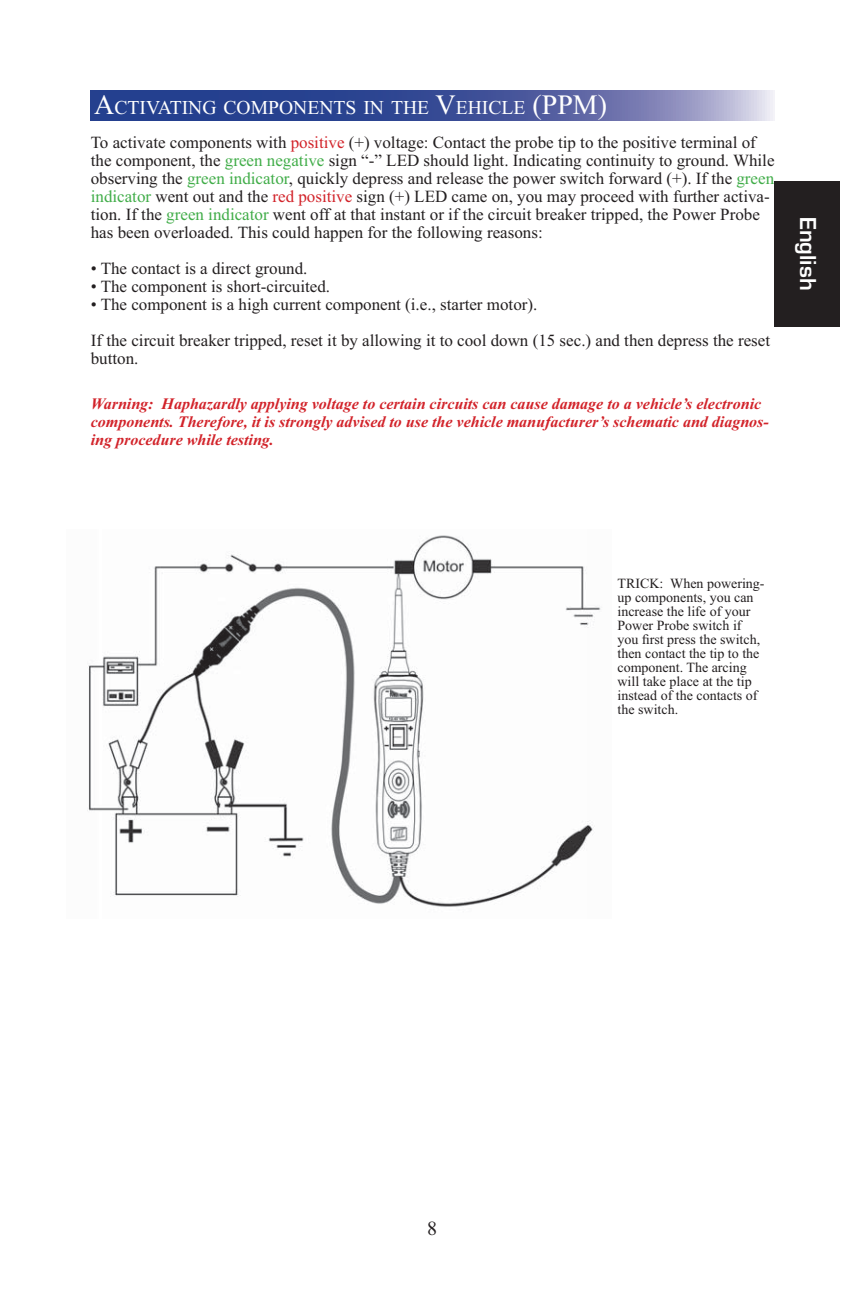
<style>
.page{position:relative;width:864px;height:1296px;background:#fff}
.page>*{position:absolute;margin:0;border:0;box-sizing:border-box;transform-origin:0 0}
.t1{font:700 24px "Eurostile";color:#fff}
.t2{font:20px "Times New Roman";color:#231f20}
.t3{font:19.6px "Times New Roman";color:#fff}
.t4{font:17px/18px "Times New Roman";color:#231f20}
.t5{font:italic 700 16px/18px "Times New Roman";color:#d2232a}
.t6{font:14px/14px "Times New Roman";color:#231f20}
.s1{font-size:28px}
.s2{color:#d2232a}
.s3{color:#41ad49}
</style>
<div class="page">
<svg style="left:90px;top:90px;width:685px;height:31px;background:#4e5ea0"></svg>
<img style="left:87px;top:535px;width:514px;height:372px">
<div style="left:774px;top:181px;width:66px;height:145px;background:#231f20"></div>
<p class="t3" style="left:94px;top:100px;width:514px"><span class="s1">A</span>CTIVATING COMPONENTS IN THE <span class="s1">V</span>EHICLE <span class="s1">(PPM)</span></p>
<p class="t4" style="left:91px;top:135px;width:685px">To activate components with <span class="s2">positive</span> (+) voltage: Contact the probe tip to the positive terminal of the component, the <span class="s3">green negative</span> sign “-” LED should light. Indicating continuity to ground. While observing the <span class="s3">green indicator</span>, quickly depress and release the power switch forward (+). If the <span class="s3">green indicator</span> went out and the <span class="s2">red positive</span> sign (+) LED came on, you may proceed with further activa&shy;tion. If the <span class="s3">green indicator</span> went off at that instant or if the circuit breaker tripped, the Power Probe has been overloaded. This could happen for the following reasons:</p>
<p class="t4" style="left:91px;top:261px;width:218px">• The contact is a direct ground.</p>
<p class="t4" style="left:91px;top:279px;width:241px">• The component is short-circuited.</p>
<p class="t4" style="left:91px;top:288px;width:681px;line-height:36px">• The component is a high current component (i.e., starter motor).<br>If the circuit breaker tripped, reset it by allowing it to cool down (15 sec.) and then depress the reset</p>
<p class="t4" style="left:91px;top:351px;width:49px">button.</p>
<p class="t5" style="left:91px;top:397px;width:680px">Warning: Haphazardly applying voltage to certain circuits can cause damage to a vehicle’s electronic components. Therefore, it is strongly advised to use the vehicle manufacturer’s schematic and diagnos&shy;ing procedure while testing.</p>
<p class="t1" style="left:822px;top:217px;width:75px;rotate:90deg">English</p>
<p class="t6" style="left:618px;top:578px;width:149px">TRICK: When powering&shy;up components, you can increase the life of your<br>Power Probe switch if you first press the switch, then contact the tip to the component. The arcing will take place at the tip instead of the contacts of the switch.</p>
<p class="t2" style="left:427px;top:1221px;width:11px">8</p>
</div>
